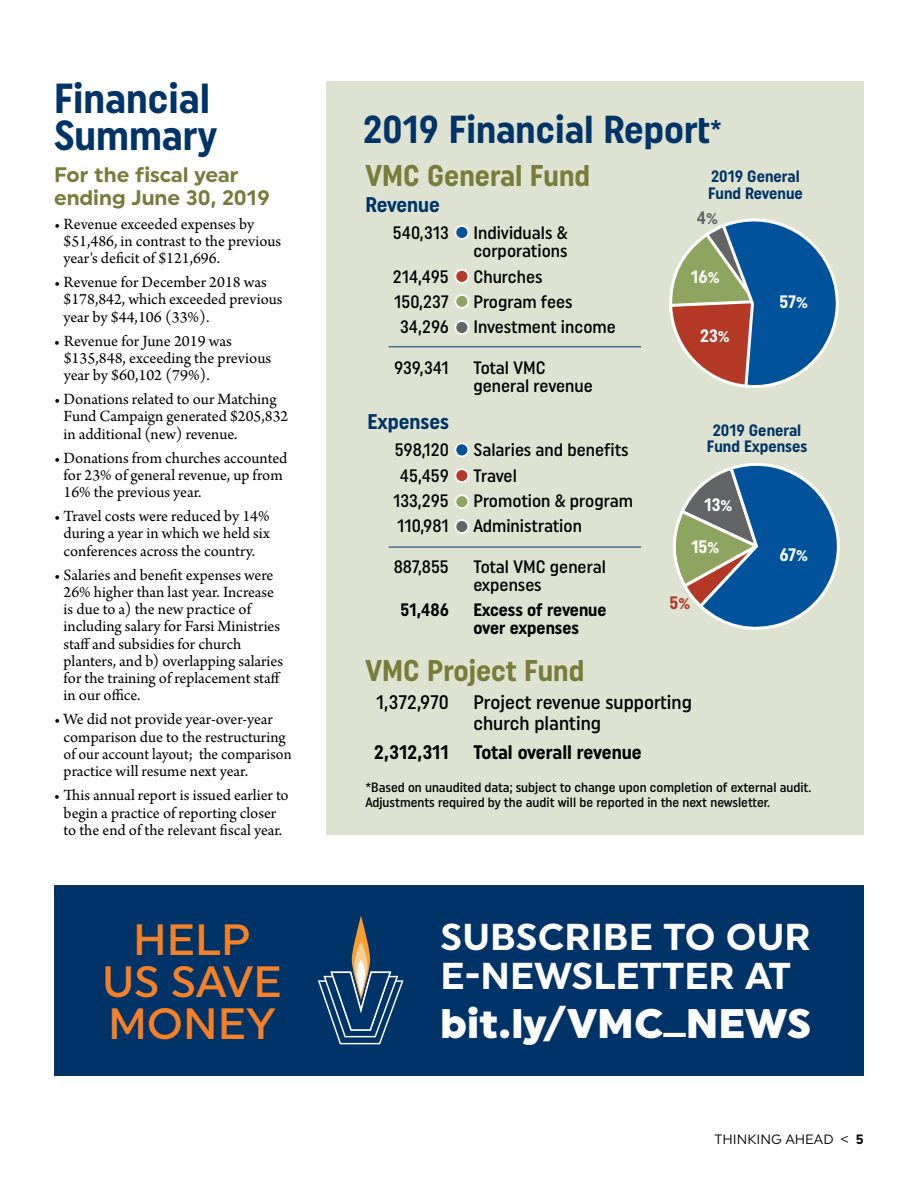
<style>
.page{position:relative;width:918px;height:1188px;background:#fff}
.page>*{position:absolute;margin:0;border:0;box-sizing:border-box;transform-origin:0 0}
.t1{font:500 43.8px/42.3px "Uniform";color:#f58025;text-align:center}
.t2{font:700 42px/37.5px "Uniform Condensed";color:#003468}
.t3{font:900 41.25px "Uniform";color:#fff}
.t4{font:700 39px "Uniform Condensed";color:#003468}
.t5{font:700 37.35px/39px "Uniform";color:#fff}
.t6{font:700 30px "Uniform Condensed";color:#787b3a}
.t7{font:700 21.3px "Uniform Condensed";color:#003468}
.t8{font:700 21px/22.5px "Uniform";color:#787b3a}
.t9{font:500 19.65px/21.3px "Uniform Condensed";color:#000;text-align:center}
.t10{font:700 19.65px "Uniform Condensed";color:#000}
.t11{font:500 18px/18px "Uniform Condensed";color:#000}
.t12{font:700 18px/18px "Uniform Condensed";color:#000}
.t13{font:700 18px "Uniform Condensed";color:#fff}
.t14{font:700 18px "Uniform Condensed";color:#b33825}
.t15{font:700 18px "Uniform Condensed";color:#636466}
.t16{font:16.5px/17.2px "Arno Pro";color:#000}
.t17{font:700 16.5px/16.5px "Uniform Condensed";color:#003468}
.t18{font:500 13.5px/15px "Uniform Condensed";color:#000}
.t19{font:13.5px "Uniform";color:#000}
.s1{font-size:27px}
.s2{font-weight:700}
</style>
<div class="page">
<div style="left:54px;top:885px;width:810px;height:190px;background:#003468"></div>
<div style="left:327px;top:81px;width:537px;height:754px;background:#dee3d1"></div>
<svg style="left:318px;top:916px;width:86px;height:128px"></svg>
<hr style="left:389px;top:346px;width:252px;height:1px;background:#003468">
<hr style="left:389px;top:547px;width:252px;height:1px;background:#003468">
<svg style="left:669px;top:218px;width:170px;height:170px"></svg>
<svg style="left:673px;top:463px;width:167px;height:167px"></svg>
<div style="left:455px;top:226px;width:13px;height:13px;background:#00539b;border-radius:50%"></div>
<div style="left:455px;top:225px;width:14px;height:15px;border:2px solid #fff;border-radius:50%"></div>
<div style="left:455px;top:443px;width:13px;height:13px;background:#00539b;border-radius:50%"></div>
<div style="left:455px;top:442px;width:14px;height:15px;border:2px solid #fff;border-radius:50%"></div>
<div style="left:455px;top:469px;width:13px;height:13px;background:#b33825;border-radius:50%"></div>
<div style="left:455px;top:468px;width:14px;height:15px;border:2px solid #fff;border-radius:50%"></div>
<div style="left:455px;top:495px;width:13px;height:13px;background:#8ea55f;border-radius:50%"></div>
<div style="left:455px;top:494px;width:14px;height:15px;border:2px solid #fff;border-radius:50%"></div>
<div style="left:455px;top:520px;width:13px;height:13px;background:#636466;border-radius:50%"></div>
<div style="left:455px;top:519px;width:14px;height:15px;border:2px solid #fff;border-radius:50%"></div>
<div style="left:455px;top:295px;width:13px;height:13px;background:#8ea55f;border-radius:50%"></div>
<div style="left:455px;top:294px;width:14px;height:15px;border:2px solid #fff;border-radius:50%"></div>
<div style="left:455px;top:270px;width:13px;height:13px;background:#b33825;border-radius:50%"></div>
<div style="left:455px;top:269px;width:14px;height:15px;border:2px solid #fff;border-radius:50%"></div>
<div style="left:455px;top:321px;width:13px;height:13px;background:#636466;border-radius:50%"></div>
<div style="left:455px;top:320px;width:14px;height:15px;border:2px solid #fff;border-radius:50%"></div>
<h2 class="t2" style="left:54px;top:78px;width:165px">Financial<br>Summary</h2>
<p class="t8" style="left:54px;top:163px;width:218px">For the fiscal year ending June 30, 2019</p>
<p class="t16" style="left:64px;top:216px;width:219px;text-indent:-10px">• Revenue exceeded expenses by $51,486, in contrast to the previous year's deficit of $121,696.</p>
<p class="t16" style="left:64px;top:275px;width:220px;text-indent:-10px">• Revenue for December 2018 was $178,842, which exceeded previous year by $44,106 (33%).</p>
<p class="t16" style="left:64px;top:333px;width:209px;text-indent:-10px">• Revenue for June 2019 was $135,848, exceeding the previous year by $60,102 (79%).</p>
<p class="t16" style="left:64px;top:392px;width:226px;text-indent:-10px">• Donations related to our Matching<br>Fund Campaign generated $205,832 in additional (new) revenue.</p>
<p class="t16" style="left:64px;top:450px;width:225px;text-indent:-10px">• Donations from churches accounted for 23% of general revenue, up from<br>16% the previous year.</p>
<p class="t16" style="left:54px;top:509px;width:217px;text-align:center">• Travel costs were reduced by 14% during a year in which we held six conferences across the country.</p>
<p class="t16" style="left:64px;top:567px;width:221px;text-indent:-10px">• Salaries and benefit expenses were<br>26% higher than last year. Increase is due to a) the new practice of including salary for Farsi Ministries staff and subsidies for church planters, and b) overlapping salaries for the training of replacement staff in our office.</p>
<p class="t16" style="left:64px;top:712px;width:230px;text-indent:-10px">• We did not provide year-over-year comparison due to the restructuring of our account layout; the comparison practice will resume next year.</p>
<p class="t16" style="left:54px;top:788px;width:236px;text-align:center">• This annual report is issued earlier to begin a practice of reporting closer<br>to the end of the relevant fiscal year.</p>
<h1 class="t1" style="left:102px;top:918px;width:181px">HELP<br>US SAVE<br>MONEY</h1>
<h3 class="t4" style="left:363px;top:106px;width:360px">2019 Financial Report<span class="s1">*</span></h3>
<h3 class="t6" style="left:365px;top:157px;width:226px">VMC General Fund</h3>
<p class="t7" style="left:365px;top:192px;width:76px">Revenue</p>
<p class="t11" style="left:393px;top:224px;width:58px">540,313</p>
<p class="t11" style="left:473px;top:224px;width:96px">Individuals &amp; corporations</p>
<p class="t11" style="left:393px;top:267px;width:58px">214,495</p>
<p class="t11" style="left:473px;top:267px;width:71px">Churches</p>
<p class="t11" style="left:394px;top:293px;width:56px">150,237</p>
<p class="t11" style="left:473px;top:293px;width:101px">Program fees</p>
<p class="t11" style="left:400px;top:318px;width:50px">34,296</p>
<p class="t11" style="left:473px;top:318px;width:144px">Investment income</p>
<p class="t11" style="left:394px;top:358px;width:56px">939,341</p>
<p class="t11" style="left:473px;top:358px;width:121px">Total VMC general revenue</p>
<p class="t7" style="left:367px;top:409px;width:83px">Expenses</p>
<p class="t11" style="left:395px;top:441px;width:56px">598,120</p>
<p class="t11" style="left:473px;top:441px;width:157px">Salaries and benefits</p>
<p class="t11" style="left:400px;top:466px;width:51px">45,459</p>
<p class="t11" style="left:473px;top:466px;width:45px">Travel</p>
<p class="t11" style="left:393px;top:491px;width:57px">133,295</p>
<p class="t11" style="left:473px;top:491px;width:161px">Promotion &amp; program</p>
<p class="t11" style="left:397px;top:517px;width:53px">110,981</p>
<p class="t11" style="left:473px;top:517px;width:110px">Administration</p>
<p class="t11" style="left:394px;top:557px;width:57px">887,855</p>
<p class="t11" style="left:473px;top:557px;width:134px">Total VMC general expenses</p>
<p class="t12" style="left:400px;top:600px;width:50px">51,486</p>
<p class="t12" style="left:473px;top:600px;width:135px">Excess of revenue over expenses</p>
<h3 class="t6" style="left:365px;top:652px;width:220px">VMC Project Fund</h3>
<p class="t9" style="left:376px;top:691px;width:317px">1,372,970 Project revenue supporting church planting</p>
<p class="t10" style="left:374px;top:740px;width:269px">2,312,311 Total overall revenue</p>
<p class="t18" style="left:365px;top:779px;width:448px">*Based on unaudited data; subject to change upon completion of external audit.<br>Adjustments required by the audit will be reported in the next newsletter.</p>
<p class="t17" style="left:708px;top:168px;width:96px">2019 General<br>Fund Revenue</p>
<p class="t15" style="left:697px;top:207px;width:23px">4%</p>
<p class="t13" style="left:691px;top:266px;width:30px">16%</p>
<p class="t13" style="left:780px;top:290px;width:30px">57%</p>
<p class="t13" style="left:700px;top:325px;width:31px">23%</p>
<p class="t17" style="left:707px;top:422px;width:102px;text-align:center">2019 General<br>Fund Expenses</p>
<p class="t13" style="left:704px;top:494px;width:30px">13%</p>
<p class="t13" style="left:691px;top:536px;width:30px">15%</p>
<p class="t13" style="left:780px;top:544px;width:30px">67%</p>
<p class="t14" style="left:669px;top:592px;width:22px">5%</p>
<h3 class="t5" style="left:441px;top:917px;width:371px">SUBSCRIBE TO OUR<br>E-NEWSLETTER AT</h3>
<h3 class="t3" style="left:441px;top:999px;width:372px">bit.ly/VMC<sup>_</sup>NEWS</h3>
<p class="t19" style="left:714px;top:1131px;width:151px">THINKING AHEAD &lt; <span class="s2">5</span></p>
</div>
